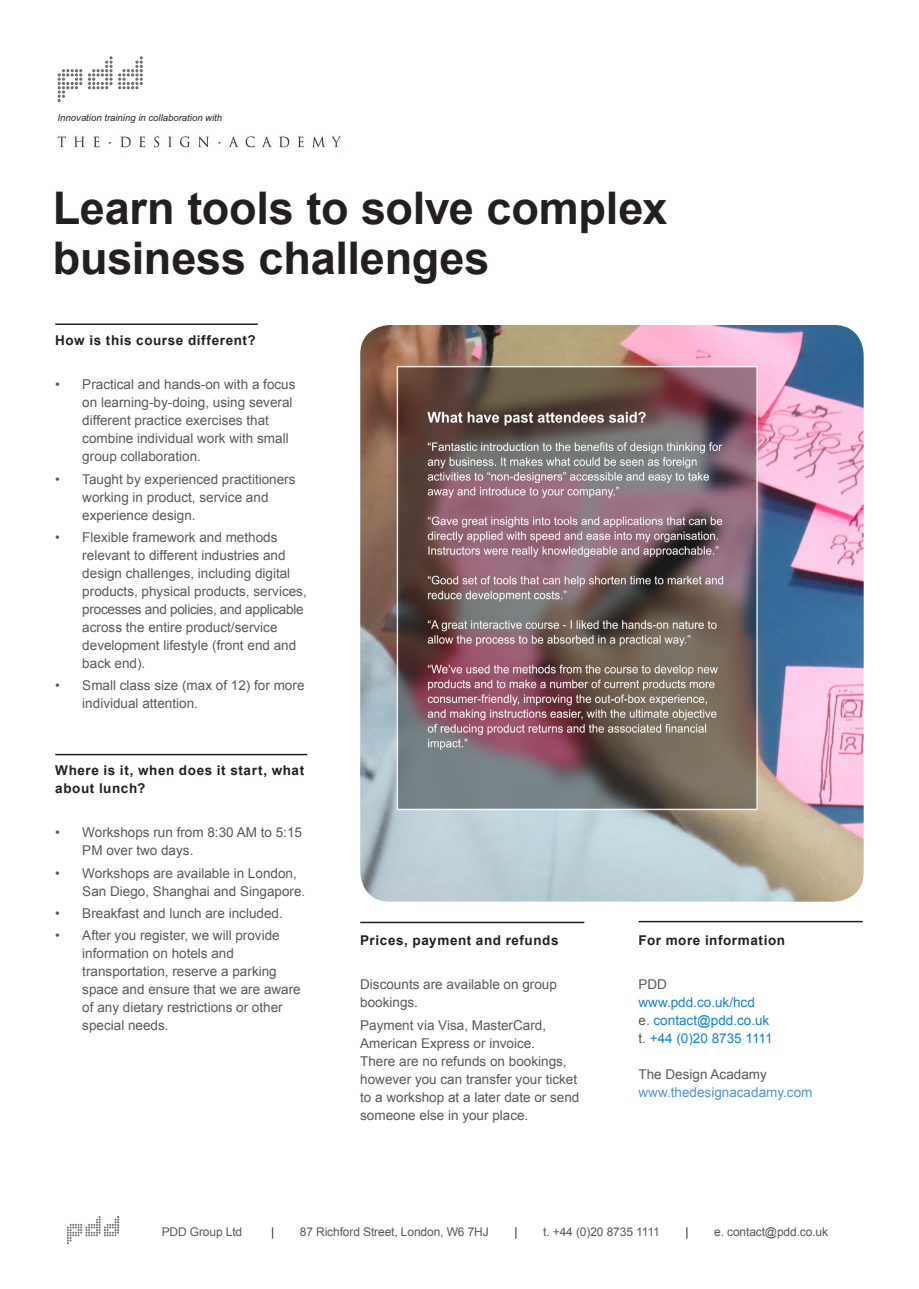
<style>
.page{position:relative;width:919px;height:1289px;background:#fff}
.page>*{position:absolute;margin:0;border:0;box-sizing:border-box;transform-origin:0 0}
.t1{font:700 45px/49.5px "Arial";letter-spacing:-.005em;color:#231f20}
.t2{font:13.5px/18px "Arial";color:#57585a}
.t3{font:700 13.5px/18px "Arial";letter-spacing:.045em;color:#231f20}
.t4{font:13.5px/18px "Arial";color:#1681c4}
.t5{font:13.5px/18px "Arial";color:#5492cd}
.t6{font:12px "Arial";letter-spacing:-.01em;color:#57585a}
.t7{font:12px "Arial";color:#231f20}
.t8{font:italic 9.6px "Arial";color:#242424}
.s1{color:#57585a}
</style>
<div class="page">
<img style="left:68px;top:1216px;width:50px;height:27px">
<img style="left:57px;top:136px;width:284px;height:12px">
<svg style="left:88px;top:56px;width:55px;height:33px"></svg>
<svg style="left:58px;top:69px;width:24px;height:33px"></svg>
<hr style="left:55px;top:323px;width:203px;height:2px;background:#231f20">
<hr style="left:55px;top:753px;width:252px;height:2px;background:#231f20">
<img style="left:360px;top:325px;width:503px;height:576px">
<hr style="left:360px;top:921px;width:224px;height:2px;background:#231f20">
<hr style="left:638px;top:920px;width:224px;height:2px;background:#231f20">
<p class="t8" style="left:58px;top:111px;width:166px">Innovation training in collaboration with</p>
<p class="t1" style="left:53px;top:185px;width:616px">Learn tools to solve complex business challenges</p>
<p class="t3" style="left:55px;top:331px;width:202px">How is this course different?</p>
<p class="t2" style="left:82px;top:375px;width:215px;text-indent:-27px">• Practical and hands-on with a focus on learning-by-doing, using several different practice exercises that combine individual work with small group collaboration.</p>
<p class="t2" style="left:82px;top:470px;width:215px;text-indent:-27px">• Taught by experienced practitioners working in product, service and experience design.</p>
<p class="t2" style="left:82px;top:528px;width:226px;text-indent:-27px">• Flexible framework and methods relevant to different industries and design challenges, including digital products, physical products, services, processes and policies, and applicable across the entire product/service development lifestyle (front end and back end).</p>
<p class="t2" style="left:82px;top:676px;width:224px;text-indent:-27px">• Small class size (max of 12) for more individual attention.</p>
<p class="t3" style="left:55px;top:761px;width:250px">Where is it, when does it start, what about lunch?</p>
<p class="t2" style="left:82px;top:823px;width:221px;text-indent:-27px">• Workshops run from 8:30 AM to 5:15<br>PM over two days.</p>
<p class="t2" style="left:82px;top:864px;width:224px;text-indent:-27px">• Workshops are available in London,<br>San Diego, Shanghai and Singapore.</p>
<p class="t2" style="left:55px;top:904px;width:229px">• Breakfast and lunch are included.</p>
<p class="t2" style="left:82px;top:926px;width:220px;text-indent:-27px">• After you register, we will provide information on hotels and transportation, reserve a parking space and ensure that we are aware of any dietary restrictions or other special needs.</p>
<p class="t3" style="left:360px;top:931px;width:200px">Prices, payment and refunds</p>
<p class="t2" style="left:360px;top:975px;width:198px">Discounts are available on group bookings.</p>
<p class="t2" style="left:360px;top:1016px;width:221px">Payment via Visa, MasterCard,<br>American Express or invoice.<br>There are no refunds on bookings, however you can transfer your ticket to a workshop at a later date or send someone else in your place.</p>
<p class="t3" style="left:638px;top:931px;width:148px">For more information</p>
<p class="t2" style="left:638px;top:975px;width:30px">PDD</p>
<p class="t4" style="left:638px;top:993px;width:118px">www.pdd.co.uk/hcd</p>
<p class="t4" style="left:638px;top:1011px;width:135px"><span class="s1">e.</span> contact@pdd.co.uk <span class="s1">t.</span> +44 (0)20 8735 1111</p>
<p class="t5" style="left:638px;top:1065px;width:175px"><span class="s1">The Design Acadamy </span>www.thedesignacadamy.com</p>
<p class="t6" style="left:162px;top:1224px;width:82px">PDD Group Ltd</p>
<p class="t7" style="left:271px;top:1224px;width:5px">|</p>
<p class="t6" style="left:300px;top:1224px;width:190px">87 Richford Street, London, W6 7HJ</p>
<p class="t7" style="left:514px;top:1224px;width:5px">|</p>
<p class="t6" style="left:543px;top:1224px;width:118px">t. +44 (0)20 8735 1111</p>
<p class="t7" style="left:685px;top:1224px;width:5px">|</p>
<p class="t6" style="left:714px;top:1224px;width:115px">e. contact@pdd.co.uk</p>
</div>
